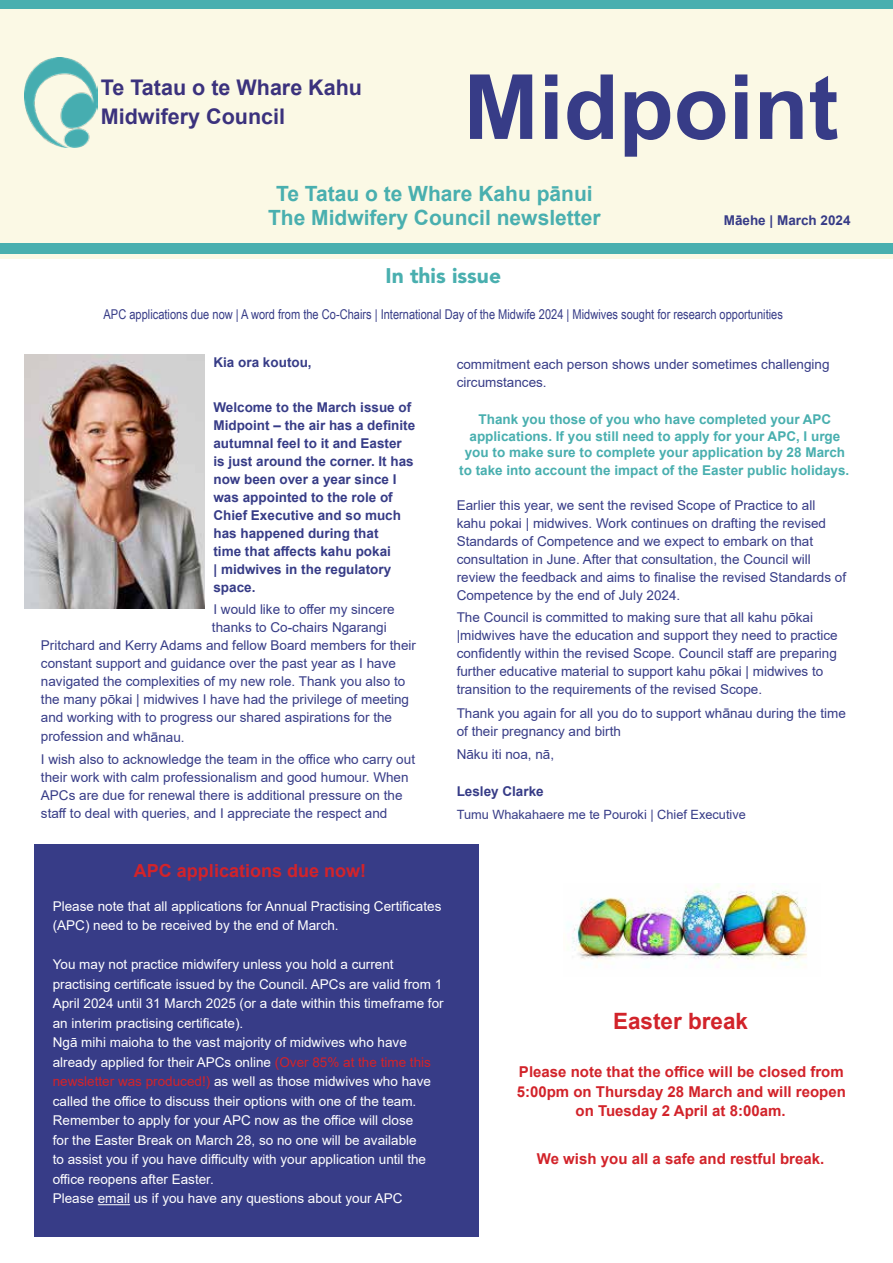
<style>
.page{position:relative;width:893px;height:1263px;background:#fff}
.page>*{position:absolute;margin:0;border:0;box-sizing:border-box;transform-origin:0 0}
.t1{font:700 90px "Arial";color:#373c87}
.t2{font:700 22.5px "Arial";color:#d2232a}
.t3{font:700 21.6px/28.2px "Arial";color:#3b327d}
.t4{font:700 21px/24px "Arial";color:#49afaf;text-align:center}
.t5{font:900 21px "Avenir LT Std";color:#49afaf}
.t6{font:700 18px "Arial";color:#d2232a}
.t7{font:700 15px/19.5px "Arial";color:#d2232a;text-align:center}
.t8{font:13.5px/18px "Arial";color:#373c87}
.t9{font:13.5px/19.5px "Arial";color:#fff}
.t10{font:700 13.5px/18px "Arial";color:#373c87}
.t11{font:700 13.5px/16.5px "Arial";color:#49afaf;text-align:center}
.t12{font:13.5px "Arial Narrow";color:#373c87}
.t13{font:12.75px "Arial";color:#373c87}
.s1{font-size:14.25px}
.s2{color:#d2232a}
</style>
<div class="page">
<div style="left:0;top:0;width:893px;height:258px;background:#fbf9e5"></div>
<img style="left:24px;top:58px;width:74px;height:90px">
<div style="left:0;top:243px;width:893px;height:10px;background:#49afaf"></div>
<div style="left:0;top:0;width:893px;height:9px;background:#49afaf"></div>
<img style="left:24px;top:354px;width:180px;height:254px">
<div style="left:34px;top:844px;width:445px;height:393px;background:#373c87"></div>
<hr style="left:98px;top:1204px;width:32px;height:1px;background:#fff">
<img style="left:567px;top:884px;width:240px;height:83px">
<h3 class="t3" style="left:101px;top:74px;width:263px">Te Tatau o te Whare Kahu<br>Midwifery Council</h3>
<h1 class="t1" style="left:464px;top:44px;width:376px">Midpoint</h1>
<h3 class="t4" style="left:268px;top:181px;width:334px">Te Tatau o te Whare Kahu pānui<br>The Midwifery Council newsletter</h3>
<p class="t10" style="left:724px;top:212px;width:128px">Māehe | March 2024</p>
<h3 class="t5" style="left:386px;top:263px;width:117px">In this issue</h3>
<p class="t12" style="left:104px;top:304px;width:681px">APC applications due now | A word from the Co-Chairs | International Day of the Midwife 2024 | Midwives sought for research opportunities</p>
<p class="t10" style="left:213px;top:353px;width:100px">Kia ora koutou,</p>
<p class="t10" style="left:213px;top:398px;width:203px">Welcome to the March issue of<br>Midpoint – the air has a definite autumnal feel to it and Easter is just around the corner. It has now been over a year since I was appointed to the role of<br>Chief Executive and so much has happened during that<br>time that affects kahu pokai<br>| midwives in the regulatory space.</p>
<p class="t8" style="left:213px;top:600px;width:183px">I would like to offer my sincere</p>
<p class="t8" style="left:212px;top:618px;width:176px">thanks to Co-chairs Ngarangi</p>
<p class="t8" style="left:41px;top:636px;width:377px">Pritchard and Kerry Adams and fellow Board members for their</p>
<p class="t8" style="left:41px;top:654px;width:356px">constant support and guidance over the past year as I have</p>
<p class="t8" style="left:41px;top:672px;width:366px">navigated the complexities of my new role. Thank you also to</p>
<p class="t8" style="left:41px;top:690px;width:370px">the many pōkai | midwives I have had the privilege of meeting</p>
<p class="t8" style="left:41px;top:708px;width:353px">and working with to progress our shared aspirations for the</p>
<p class="t8" style="left:41px;top:725px;width:376px;line-height:22.6px">profession and wh<span class="s1">ā</span>nau.<br>I wish also to acknowledge the team in the office who carry out</p>
<p class="t8" style="left:41px;top:768px;width:369px">their work with calm professionalism and good humour. When<br>APCs are due for renewal there is additional pressure on the staff to deal with queries, and I appreciate the respect and</p>
<p class="t8" style="left:457px;top:355px;width:374px">commitment each person shows under sometimes challenging circumstances.</p>
<p class="t11" style="left:465px;top:411px;width:382px">Thank you those of you who have completed your APC applications. If you still need to apply for your APC, I urge you to make sure to complete your application by 28 March</p>
<p class="t11" style="left:459px;top:462px;width:392px">to take into account the impact of the Easter public holidays.</p>
<p class="t8" style="left:457px;top:496px;width:391px">Earlier this year, we sent the revised Scope of Practice to all kahu pokai | midwives. Work continues on drafting the revised Standards of Competence and we expect to embark on that consultation in June. After that consultation, the Council will review the feedback and aims to finalise the revised Standards of Competence by the end of July 2024.</p>
<p class="t8" style="left:457px;top:608px;width:382px">The Council is committed to making sure that all kahu pōkai |midwives have the education and support they need to practice confidently within the revised Scope. Council staff are preparing further educative material to support kahu pōkai | midwives to transition to the requirements of the revised Scope.</p>
<p class="t8" style="left:457px;top:704px;width:391px">Thank you again for all you do to support wh<span class="s1">ā</span>nau during the time of their pregnancy and birth</p>
<p class="t8" style="left:457px;top:745px;width:99px">Nāku iti noa, nā,</p>
<p class="t10" style="left:457px;top:782px;width:89px">Lesley Clarke</p>
<p class="t13" style="left:457px;top:805px;width:291px">Tumu Whakahaere me te Pouroki | Chief Executive</p>
<h3 class="t6" style="left:134px;top:858px;width:234px">APC applications due now!</h3>
<p class="t9" style="left:53px;top:896px;width:390px">Please note that all applications for Annual Practising Certificates (APC) need to be received by the end of March.</p>
<p class="t9" style="left:53px;top:955px;width:392px">You may not practice midwifery unless you hold a current practising certificate issued by the Council. APCs are valid from 1<br>April 2024 until 31 March 2025 (or a date within this timeframe for an interim practising certificate).<br>Ngā mihi maioha to the vast majority of midwives who have already applied for their APCs online <span class="s2">(Over 85% at the time this newsletter was produced!)</span> as well as those midwives who have called the office to discuss their options with one of the team.<br>Remember to apply for your APC now as the office will close<br>for the Easter Break on March 28, so no one will be available<br>to assist you if you have difficulty with your application until the office reopens after Easter.<br>Please email us if you have any questions about your APC</p>
<h2 class="t2" style="left:613px;top:1005px;width:137px">Easter break</h2>
<p class="t7" style="left:517px;top:1062px;width:331px">Please note that the office will be closed from<br>5:00pm on Thursday 28 March and will reopen on Tuesday 2 April at 8:00am.</p>
<p class="t7" style="left:537px;top:1149px;width:289px">We wish you all a safe and restful break.</p>
</div>
